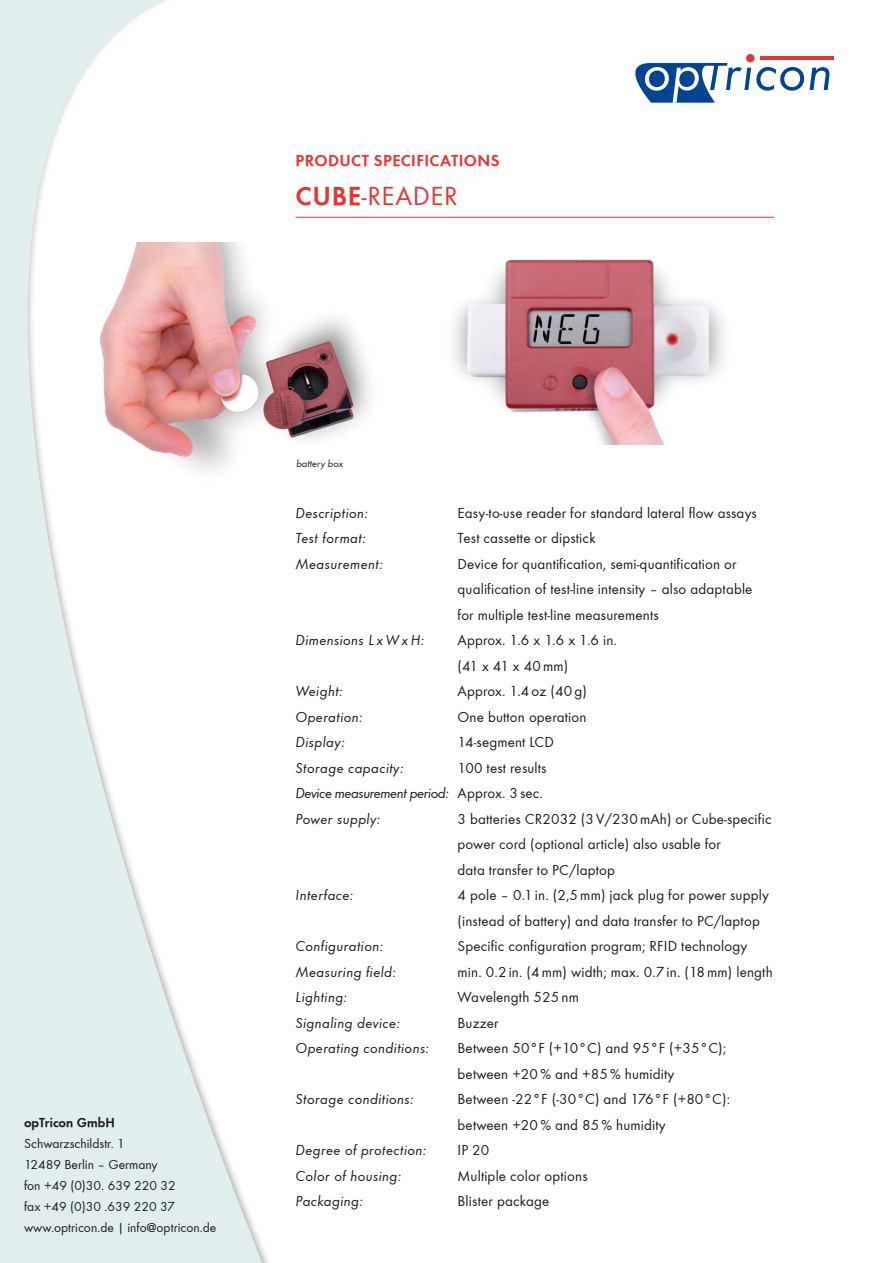
<style>
.page{position:relative;width:893px;height:1263px;background:#fff}
.page>*{position:absolute;margin:0;border:0;box-sizing:border-box;transform-origin:0 0}
.t1{font:27px "Function";letter-spacing:.025em;color:#e53434}
.t2{font:700 16.5px "Function";letter-spacing:.025em;color:#e53434}
.t3{font:15px/25.5px "Function";letter-spacing:.01em;color:#1a171c}
.t4{font:italic 15px "Function";letter-spacing:.025em;color:#1a171c}
.t5{font:italic 15px/25.5px "Function";letter-spacing:-.03em;color:#1a171c}
.t6{font:13.5px/21px "Function";color:#1a171c}
.t7{font:700 13.5px "Function";color:#1a171c}
.t8{font:italic 10.5px "Function";color:#1a171c}
.s1{font-weight:700}
.s2{font-style:normal}
</style>
<div class="page">
<svg style="left:0;top:0;width:270px;height:1263px"></svg>
<svg style="left:635px;top:63px;width:169px;height:40px"></svg>
<svg style="left:810px;top:67px;width:19px;height:23px"></svg>
<hr style="left:760px;top:56px;width:73px;height:4px;background:#e53434">
<div style="left:746px;top:54px;width:8px;height:8px;background:#e53434;border-radius:50%"></div>
<hr style="left:296px;top:217px;width:478px;height:1px;background:#e53434">
<img style="left:454px;top:259px;width:270px;height:186px">
<p class="t2" style="left:296px;top:150px;width:203px">PRODUCT SPECIFICATIONS</p>
<h1 class="t1" style="left:296px;top:180px;width:158px"><span class="s1">CUBE</span>-Reader</h1>
<p class="t7" style="left:24px;top:1114px;width:92px">OPTRICON GMBH</p>
<p class="t6" style="left:24px;top:1133px;width:194px">Schwarzschildstr. 1<br>12489 Berlin – Germany<br>fon +49 (0)30. 639 220 32<br>fax +49 (0)30 .639 220 37 www.optricon.de | info@optricon.de</p>
<p class="t8" style="left:296px;top:457px;width:48px">battery box</p>
<p class="t4" style="left:296px;top:504px;width:74px">Description:</p>
<p class="t3" style="left:458px;top:500px;width:301px">Easy-to-use reader for standard lateral flow assays</p>
<p class="t4" style="left:296px;top:530px;width:72px">Test format:</p>
<p class="t3" style="left:458px;top:525px;width:140px">Test cassette or dipstick</p>
<p class="t4" style="left:296px;top:555px;width:89px">Measurement:</p>
<p class="t3" style="left:458px;top:551px;width:296px">Device for quantification, semi-quantification or qualification of test-line intensity – also adaptable for multiple test-line measurements</p>
<p class="t4" style="left:296px;top:632px;width:130px">Dimensions L x W x H:</p>
<p class="t3" style="left:458px;top:627px;width:161px">Approx. 1.6 x 1.6 x 1.6 in. (41 x 41 x 40mm)</p>
<p class="t4" style="left:296px;top:683px;width:49px">Weight:</p>
<p class="t3" style="left:458px;top:678px;width:131px">Approx. 1.4 oz (40 g)</p>
<p class="t4" style="left:296px;top:708px;width:69px">Operation:</p>
<p class="t3" style="left:458px;top:704px;width:130px">One button operation</p>
<p class="t4" style="left:296px;top:734px;width:51px">Display:</p>
<p class="t3" style="left:458px;top:729px;width:96px">14-segment LCD</p>
<p class="t4" style="left:296px;top:759px;width:110px">Storage capacity:</p>
<p class="t5" style="left:296px;top:755px;width:252px;text-indent:162px"><span class="s2">100 test results<br></span>Device measurement period: <span class="s2">Approx. 3 sec.<br></span>Power supply:</p>
<p class="t3" style="left:458px;top:806px;width:315px">3 batteries CR2032 (3 V/230mAh) or Cube-specific power cord (optional article) also usable for<br>data transfer to PC/laptop</p>
<p class="t4" style="left:296px;top:887px;width:60px">Interface:</p>
<p class="t3" style="left:458px;top:882px;width:313px">4 pole – 0.1 in. (2,5mm) jack plug for power supply (instead of battery) and data transfer to PC/laptop</p>
<p class="t4" style="left:296px;top:938px;width:89px">Configuration:</p>
<p class="t3" style="left:458px;top:933px;width:291px">Specific configuration program; RFID technology</p>
<p class="t4" style="left:296px;top:963px;width:102px">Measuring field:</p>
<p class="t3" style="left:458px;top:959px;width:317px">min. 0.2 in. (4mm) width; max. 0.7 in. (18mm) length</p>
<p class="t4" style="left:296px;top:989px;width:53px">Lighting:</p>
<p class="t3" style="left:458px;top:984px;width:123px">Wavelength 525 nm</p>
<p class="t4" style="left:296px;top:1014px;width:106px">Signaling device:</p>
<p class="t3" style="left:458px;top:1010px;width:43px">Buzzer</p>
<p class="t4" style="left:296px;top:1040px;width:135px">Operating conditions:</p>
<p class="t3" style="left:458px;top:1035px;width:270px">Between 50°F (+10°C) and 95°F (+35°C); between +20 % and +85 % humidity</p>
<p class="t4" style="left:296px;top:1091px;width:120px">Storage conditions:</p>
<p class="t3" style="left:458px;top:1086px;width:274px">Between -22°F (-30°C) and 176°F (+80°C): between +20 % and 85 % humidity</p>
<p class="t4" style="left:296px;top:1142px;width:132px">Degree of protection:</p>
<p class="t3" style="left:458px;top:1137px;width:33px">IP 20</p>
<p class="t4" style="left:296px;top:1167px;width:107px">Color of housing:</p>
<p class="t3" style="left:458px;top:1163px;width:132px">Multiple color options</p>
<p class="t4" style="left:296px;top:1193px;width:69px">Packaging:</p>
<p class="t3" style="left:458px;top:1188px;width:93px">Blister package</p>
</div>
